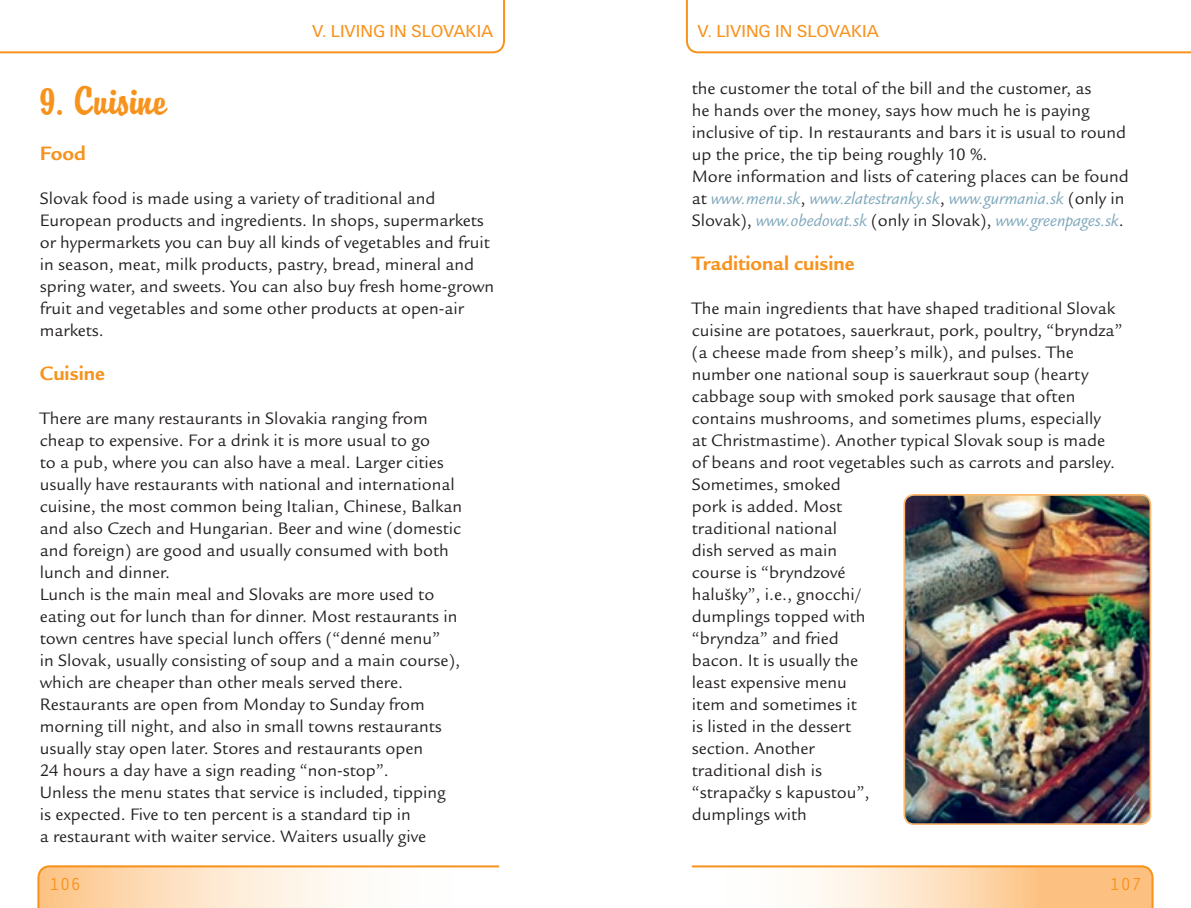
<style>
.page{position:relative;width:1191px;height:908px;background:#fff}
.page>*{position:absolute;margin:0;border:0;box-sizing:border-box;transform-origin:0 0}
.t1{font:36px "AT Briquet";color:#f7931d}
.t2{font:700 20px "Legacy San Itc TEE";color:#f7931d}
.t3{font:18px/22px "Legacy San Itc TEE";color:#231f20}
.t4{font:18px "Unitus TEE";color:#f7931d}
.t5{font:18px "Orator Std";color:#f7931d}
.s1{font-style:italic;color:#7fa8bc}
</style>
<div class="page">
<svg style="left:0;top:0;width:505px;height:53px"></svg>
<svg style="left:37px;top:865px;width:462px;height:42px"></svg>
<svg style="left:692px;top:865px;width:461px;height:42px"></svg>
<svg style="left:686px;top:0;width:505px;height:53px"></svg>
<img style="left:903px;top:494px;width:248px;height:330px">
<p class="t4" style="left:312px;top:21px;width:183px">V. LIVING IN SLOVAKIA</p>
<p class="t4" style="left:697px;top:21px;width:183px">V. LIVING IN SLOVAKIA</p>
<p class="t1" style="left:40px;top:79px;width:129px">9. Cuisine</p>
<p class="t2" style="left:40px;top:140px;width:48px">Food</p>
<p class="t3" style="left:40px;top:187px;width:456px">Slovak food is made using a variety of traditional and European products and ingredients. In shops, supermarkets or hypermarkets you can buy all kinds of vegetables and fruit in season, meat, milk products, pastry, bread, mineral and spring water, and sweets. You can also buy fresh home‑grown fruit and vegetables and some other products at open‑air markets.</p>
<p class="t2" style="left:40px;top:360px;width:67px">Cuisine</p>
<p class="t3" style="left:40px;top:407px;width:424px">There are many restaurants in Slovakia ranging from cheap to expensive. For a drink it is more usual to go<br>to a pub, where you can also have a meal. Larger cities usually have restaurants with national and international cuisine, the most common being Italian, Chinese, Balkan and also Czech and Hungarian. Beer and wine (domestic and foreign) are good and usually consumed with both lunch and dinner.<br>Lunch is the main meal and Slovaks are more used to eating out for lunch than for dinner. Most restaurants in town centres have special lunch offers (“denné menu”<br>in Slovak, usually consisting of soup and a main course), which are cheaper than other meals served there.<br>Restaurants are open from Monday to Sunday from morning till night, and also in small towns restaurants usually stay open later. Stores and restaurants open<br>24 hours a day have a sign reading “non‑stop”.<br>Unless the menu states that service is included, tipping<br>is expected. Five to ten percent is a standard tip in<br>a restaurant with waiter service. Waiters usually give</p>
<p class="t3" style="left:692px;top:77px;width:438px">the customer the total of the bill and the customer, as<br>he hands over the money, says how much he is paying inclusive of tip. In restaurants and bars it is usual to round up the price, the tip being roughly 10 %.<br>More information and lists of catering places can be found at <span class="s1">www.menu.sk</span>, <span class="s1">www.zlatestranky.sk</span>, <span class="s1">www.gurmania.sk</span> (only in Slovak), <span class="s1">www.obedovat.sk</span> (only in Slovak), <span class="s1">www.greenpages.sk</span>.</p>
<p class="t2" style="left:692px;top:250px;width:164px">Traditional cuisine</p>
<p class="t3" style="left:692px;top:297px;width:432px">The main ingredients that have shaped traditional Slovak cuisine are potatoes, sauerkraut, pork, poultry, “bryndza” (a cheese made from sheep’s milk), and pulses. The number one national soup is sauerkraut soup (hearty cabbage soup with smoked pork sausage that often contains mushrooms, and sometimes plums, especially<br>at Christmastime). Another typical Slovak soup is made of beans and root vegetables such as carrots and parsley.<br>Sometimes, smoked<br>pork is added. Most<br>traditional national<br>dish served as main<br>course is “bryndzové<br>halušky”, i.e., gnocchi/<br>dumplings topped with<br>“bryndza” and fried<br>bacon. It is usually the<br>least expensive menu<br>item and sometimes it<br>is listed in the dessert<br>section. Another<br>traditional dish is<br>“strapačky s kapustou”,<br>dumplings with</p>
<p class="t5" style="left:49px;top:870px;width:34px">106</p>
<p class="t5" style="left:1109px;top:870px;width:34px">107</p>
</div>
